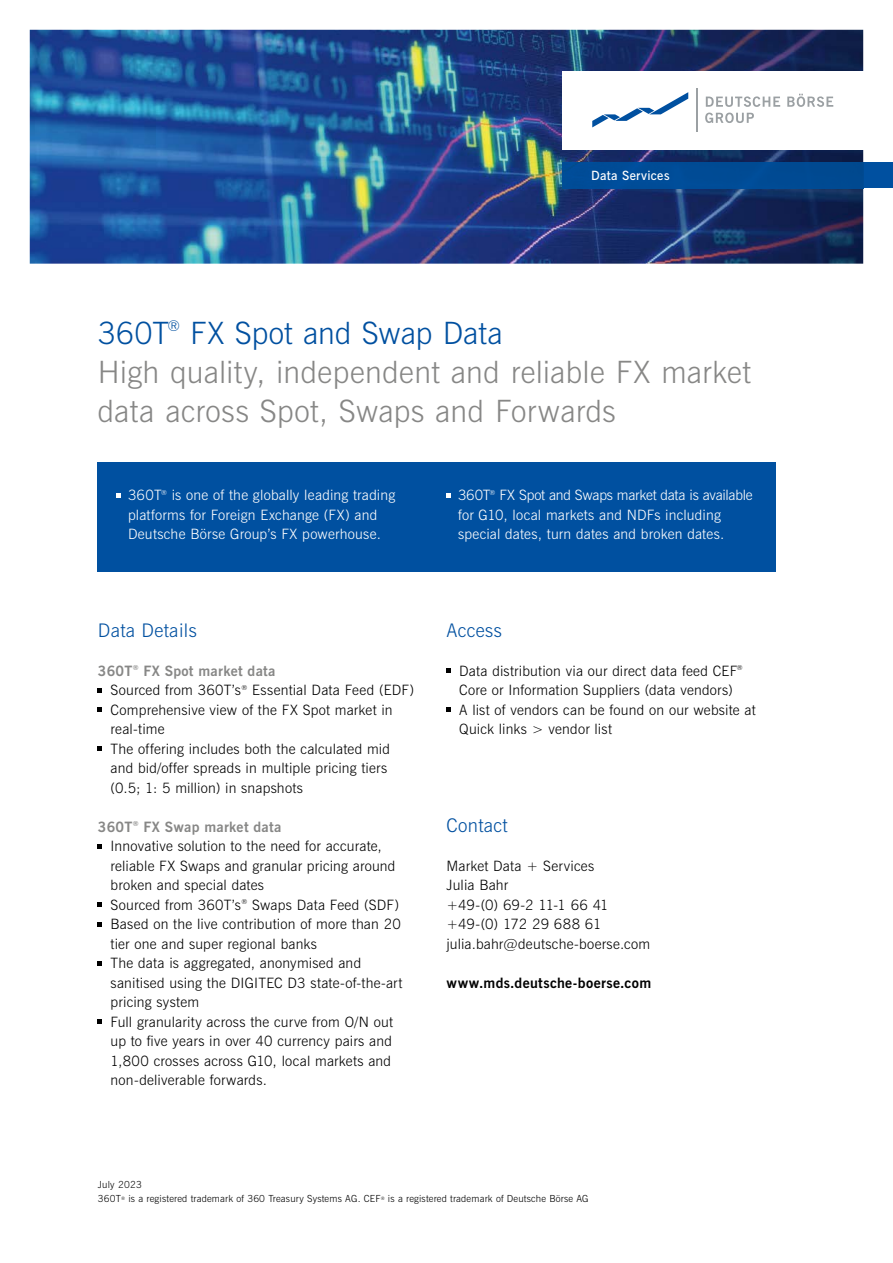
<style>
.page{position:relative;width:893px;height:1263px;background:#fff}
.page>*{position:absolute;margin:0;border:0;box-sizing:border-box;transform-origin:0 0}
.t1{font:30.75px/39px "News Gothic Lt BT";letter-spacing:.01em;color:#878786}
.t2{font:18.75px "News Gothic Lt BT";letter-spacing:.02em;color:#0050a0}
.t3{font:14.25px/19.5px "News Gothic Lt BT";letter-spacing:.015em;color:#000}
.t4{font:14.25px/19.5px "News Gothic Lt BT";letter-spacing:.015em;color:#fff}
.t5{font:14.25px "News Gothic Bd BT";letter-spacing:.02em;color:#878786}
.t6{font:14.25px "News Gothic Bd BT";letter-spacing:.025em;color:#000}
.t7{font:12.75px "News Gothic Dm BT";letter-spacing:.025em;color:#fff}
.t8{font:9.75px/14.7px "News Gothic Lt BT";letter-spacing:.02em;color:#000}
.s1{color:#0050a0}
</style>
<div class="page">
<img style="left:30px;top:30px;width:833px;height:234px">
<svg style="left:98px;top:688px;width:4px;height:4px"></svg>
<svg style="left:98px;top:708px;width:4px;height:4px"></svg>
<svg style="left:98px;top:747px;width:4px;height:4px"></svg>
<svg style="left:98px;top:844px;width:4px;height:4px"></svg>
<svg style="left:98px;top:903px;width:4px;height:4px"></svg>
<svg style="left:98px;top:922px;width:4px;height:4px"></svg>
<svg style="left:98px;top:961px;width:4px;height:4px"></svg>
<svg style="left:98px;top:1020px;width:4px;height:4px"></svg>
<svg style="left:446px;top:669px;width:4px;height:4px"></svg>
<svg style="left:446px;top:708px;width:4px;height:4px"></svg>
<div style="left:863px;top:162px;width:30px;height:26px;background:#0050a0"></div>
<div style="left:563px;top:162px;width:300px;height:26px;background:#004b95"></div>
<div style="left:563px;top:71px;width:330px;height:78px;background:#fff"></div>
<svg style="left:705px;top:113px;width:49px;height:10px"></svg>
<svg style="left:706px;top:96px;width:74px;height:11px"></svg>
<svg style="left:787px;top:94px;width:46px;height:13px"></svg>
<svg style="left:592px;top:92px;width:96px;height:35px"></svg>
<hr style="left:696px;top:88px;width:2px;height:44px;background:#9ba0a3">
<div style="left:98px;top:462px;width:678px;height:109px;background:#0050a0"></div>
<svg style="left:116px;top:493px;width:5px;height:4px"></svg>
<svg style="left:446px;top:493px;width:4px;height:4px"></svg>
<p class="t7" style="left:591px;top:167px;width:80px">Data Services</p>
<h1 class="t1" style="left:98px;top:314px;width:655px"><span class="s1">360T</span><sup>®</sup> <span class="s1">FX Spot and Swap Data<br></span>High quality, independent and reliable FX market data across Spot, Swaps and Forwards</h1>
<p class="t4" style="left:128px;top:486px;width:269px">360T<sup>®</sup> is one of the globally leading trading platforms for Foreign Exchange (FX) and<br>Deutsche Börse Group’s FX powerhouse.</p>
<p class="t4" style="left:458px;top:486px;width:296px">360T<sup>®</sup> FX Spot and Swaps market data is available for G10, local markets and NDFs including special dates, turn dates and broken dates.</p>
<h2 class="t2" style="left:98px;top:618px;width:100px">Data Details</h2>
<p class="t5" style="left:98px;top:661px;width:179px">360T<sup>®</sup> FX Spot market data</p>
<p class="t3" style="left:111px;top:681px;width:305px">Sourced from 360T’s<sup>®</sup> Essential Data Feed (EDF)<br>Comprehensive view of the FX Spot market in real-time<br>The offering includes both the calculated mid and bid/offer spreads in multiple pricing tiers (0.5; 1: 5 million) in snapshots</p>
<p class="t5" style="left:98px;top:817px;width:185px">360T<sup>®</sup> FX Swap market data</p>
<p class="t3" style="left:111px;top:837px;width:293px">Innovative solution to the need for accurate, reliable FX Swaps and granular pricing around broken and special dates<br>Sourced from 360T’s<sup>®</sup> Swaps Data Feed (SDF)<br>Based on the live contribution of more than 20 tier one and super regional banks<br>The data is aggregated, anonymised and sanitised using the DIGITEC D3 state-of-the-art pricing system<br>Full granularity across the curve from O/N out up to five years in over 40 currency pairs and 1,800 crosses across G10, local markets and non-deliverable forwards.</p>
<h2 class="t2" style="left:446px;top:618px;width:57px">Access</h2>
<p class="t3" style="left:459px;top:661px;width:298px">Data distribution via our direct data feed CEF<sup>® </sup>Core or Information Suppliers (data vendors)<br>A list of vendors can be found on our website at Quick links &gt; vendor list</p>
<h2 class="t2" style="left:446px;top:813px;width:63px">Contact</h2>
<p class="t3" style="left:446px;top:856px;width:205px">Market Data + Services<br>Julia Bahr<br>+49-(0) 69-2 11-1 66 41 +49-(0) 172 29 688 61 julia.bahr@deutsche-boerse.com</p>
<p class="t6" style="left:446px;top:973px;width:206px">www.mds.deutsche-boerse.com</p>
<p class="t8" style="left:98px;top:1177px;width:492px">July 2023<br>360T<sup>®</sup> is a registered trademark of 360 Treasury Systems AG. CEF<sup>®</sup> is a registered trademark of Deutsche Börse AG</p>
</div>
